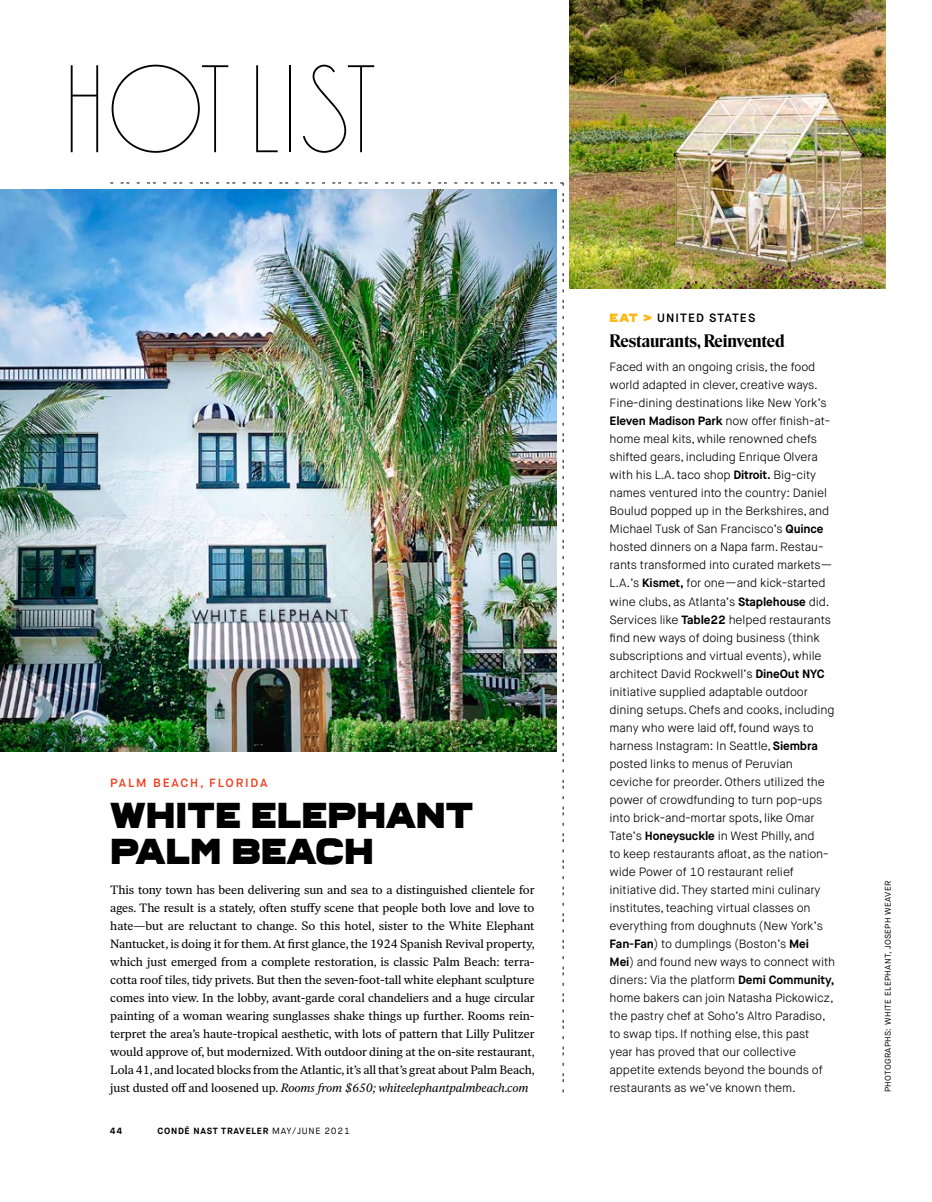
<style>
.page{position:relative;width:932px;height:1202px;background:#fff}
.page>*{position:absolute;margin:0;border:0;box-sizing:border-box;transform-origin:0 0}
.t1{font:123px "VOIR 36";color:#000}
.t2{font:900 36px/36px "Ferry";color:#000}
.t3{font:18px "Ivar Nostalgi Small";letter-spacing:-.005em;color:#000}
.t4{font:300 12px/18px "Maison Neue";letter-spacing:-.01em;color:#000}
.t5{font:12px/18px "Ivar Text";letter-spacing:-.01em;color:#000;text-align:justify}
.t6{font:600 12px "Maison Neue";letter-spacing:.15em;color:#ef4123}
.t7{font:600 12px "Maison Neue";letter-spacing:.09em;color:#000}
.t8{font:700 9px "Maison Neue";letter-spacing:.08em;color:#000}
.t9{font:8.25px "Maison Neue";letter-spacing:.04em;color:#000}
.s1{font-style:italic}
.s2{font-weight:400}
.s3{font-family:"Ferry";font-weight:900;color:#fdb913}
.s4{font-weight:700}
</style>
<div class="page">
<img style="left:0;top:189px;width:110px;height:562px">
<img style="left:569px;top:0;width:316px;height:289px">
<img style="left:110px;top:183px;width:454px;height:909px">
<h1 class="t1" style="left:62px;top:41px;width:316px">HOT LIST</h1>
<p class="t6" style="left:110px;top:775px;width:159px">PALM BEACH, FLORIDA</p>
<h2 class="t2" style="left:110px;top:797px;width:364px">WHITE ELEPHANT<br>PALM BEACH</h2>
<p class="t5" style="left:110px;top:880px;width:426px">This tony town has been delivering sun and sea to a distinguished clientele for ages. The result is a stately, often stuffy scene that people both love and love to hate—but are reluctant to change. So this hotel, sister to the White Elephant Nantucket, is doing it for them. At first glance, the 1924 Spanish Revival property, which just emerged from a complete restoration, is classic Palm Beach: terra&shy;cotta roof tiles, tidy privets. But then the seven-foot-tall white elephant sculpture comes into view. In the lobby, avant-garde coral chandeliers and a huge circular painting of a woman wearing sunglasses shake things up further. Rooms rein&shy;terpret the area’s haute-tropical aesthetic, with lots of pattern that Lilly Pulitzer would approve of, but modernized. With outdoor dining at the on-site restaurant, Lola 41, and located blocks from the Atlantic, it’s all that’s great about Palm Beach, just dusted off and loosened up. <span class="s1">Rooms from $650; whiteelephantpalmbeach.com</span></p>
<p class="t8" style="left:110px;top:1125px;width:14px">44</p>
<p class="t8" style="left:158px;top:1125px;width:194px">CONDÉ NAST TRAVELER <span class="s2">MAY/JUNE 2021</span></p>
<p class="t7" style="left:609px;top:310px;width:147px"><span class="s3">EAT &gt;</span> UNITED STATES</p>
<h3 class="t3" style="left:609px;top:331px;width:176px">Restaurants, Reinvented</h3>
<p class="t4" style="left:609px;top:358px;width:227px">Faced with an ongoing crisis, the food world adapted in clever, creative ways.<br>Fine-dining destinations like New York’s <span class="s4">Eleven Madison Park</span> now offer finish-at&shy;home meal kits, while renowned chefs shifted gears, including Enrique Olvera with his L.A. taco shop <span class="s4">Ditroit.</span> Big-city names ventured into the country: Daniel Boulud popped up in the Berkshires, and Michael Tusk of San Francisco’s <span class="s4">Quince </span>hosted dinners on a Napa farm. Restau&shy;rants transformed into curated markets— L.A.’s <span class="s4">Kismet,</span> for one—and kick-started wine clubs, as Atlanta’s <span class="s4">Staplehouse</span> did.<br>Services like <span class="s4">Table22</span> helped restaurants find new ways of doing business (think subscriptions and virtual events), while architect David Rockwell’s <span class="s4">DineOut NYC </span>initiative supplied adaptable outdoor dining setups. Chefs and cooks, including many who were laid off, found ways to harness Instagram: In Seattle, <span class="s4">Siembra </span>posted links to menus of Peruvian ceviche for preorder. Others utilized the power of crowdfunding to turn pop-ups into brick-and-mortar spots, like Omar Tate’s <span class="s4">Honeysuckle</span> in West Philly, and<br>to keep restaurants afloat, as the nation&shy;wide Power of 10 restaurant relief initiative did. They started mini culinary institutes, teaching virtual classes on everything from doughnuts (New York’s <span class="s4">Fan-Fan</span>) to dumplings (Boston’s <span class="s4">Mei Mei</span>) and found new ways to connect with diners: Via the platform <span class="s4">Demi Community, </span>home bakers can join Natasha Pickowicz, the pastry chef at Soho’s Altro Paradiso, to swap tips. If nothing else, this past year has proved that our collective appetite extends beyond the bounds of restaurants as we’ve known them.</p>
<p class="t9" style="left:882px;top:1092px;width:213px;rotate:-90deg">PHOTOGRAPHS: WHITE ELEPHANT, JOSEPH WEAVER</p>
</div>
